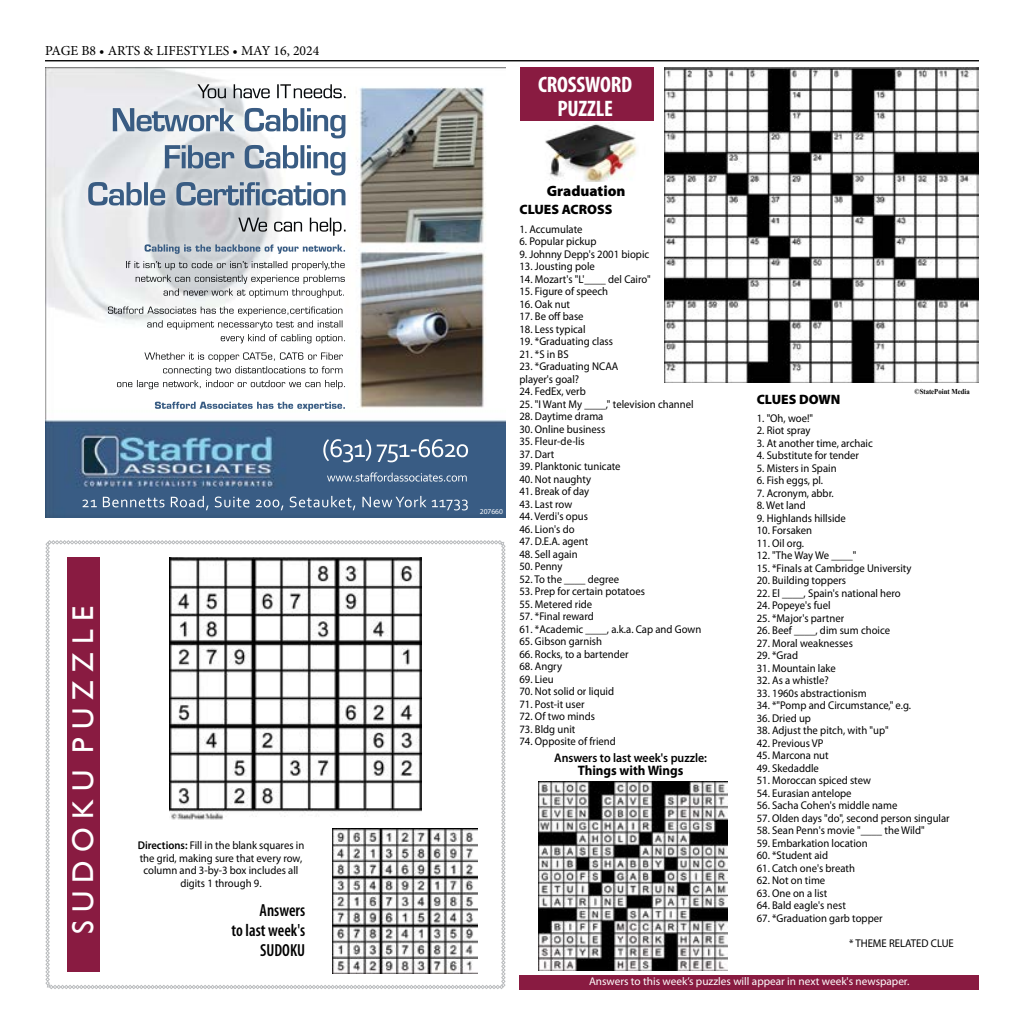
<style>
.page{position:relative;width:1024px;height:1035px;background:#fff}
.page>*{position:absolute;margin:0;border:0;box-sizing:border-box;transform-origin:0 0}
.t1{font:30px "Gill Sans";color:#fff}
.t2{font:700 condensed 22.5px/23.8px "Myriad Pro";letter-spacing:-.01em;color:#fff;text-align:center}
.t3{font:600 condensed 17.5px/20px "Myriad Pro";color:#000;text-align:right;scale:.95 1}
.t4{font:900 15px "Myriad Pro";color:#000}
.t5{font:13.75px "Minion Pro";color:#000}
.t6{font:700 13.75px "Myriad Pro";color:#000;scale:.95 1}
.t7{font:900 13.62px "Myriad Pro";color:#000}
.t8{font:600 12.5px "Myriad Pro";color:#000;scale:.95 1}
.t9{font:11.25px/12.5px "Myriad Pro";color:#000;scale:.95 1}
.t10{font:11.25px "Myriad Pro";color:#fff}
.t11{font:700 7.5px "Times New Roman";color:#000;scale:.9 1}
.t12{font:7.5px "Myriad Pro";color:#fff}
.s1{font-weight:600}
</style>
<div class="page">
<hr style="left:45px;top:60px;width:934px;height:1px;background:#000">
<img style="left:45px;top:68px;width:460px;height:449px">
<img style="left:664px;top:68px;width:315px;height:314px">
<div style="left:519px;top:975px;width:460px;height:15px;background:#891b41"></div>
<div style="left:520px;top:68px;width:133px;height:54px;background:#891b41"></div>
<img style="left:538px;top:781px;width:189px;height:189px">
<svg style="left:46px;top:540px;width:459px;height:449px"></svg>
<img style="left:333px;top:828px;width:145px;height:145px">
<div style="left:67px;top:558px;width:33px;height:414px;background:#891b41"></div>
<img style="left:170px;top:558px;width:251px;height:262px">
<img style="left:545px;top:124px;width:92px;height:58px">
<p class="t5" style="left:45px;top:41px;width:276px">PAGE B8 • ARTS &amp; LIFESTYLES • MAY 16, 2024</p>
<h1 class="t1" style="left:65px;top:934px;width:330px;rotate:-90deg">S U D O K U P U Z Z L E</h1>
<p class="t9" style="left:138px;top:839px;width:177px;text-align:center"><span class="s1">Directions:</span> Fill in the blank squares in the grid, making sure that every row, column and 3-by-3 box includes all digits 1 through 9.</p>
<h3 class="t3" style="left:232px;top:900px;width:79px">Answers<br>to last week's<br>SUDOKU</h3>
<h2 class="t2" style="left:538px;top:72px;width:95px">CROSSWORD<br>PUZZLE</h2>
<p class="t12" style="left:480px;top:507px;width:25px">207660</p>
<h3 class="t4" style="left:547px;top:181px;width:80px">Graduation</h3>
<p class="t7" style="left:519px;top:201px;width:94px">CLUES ACROSS</p>
<p class="t9" style="left:519px;top:222px;width:68px">1. Accumulate</p>
<p class="t9" style="left:519px;top:235px;width:83px">6. Popular pickup</p>
<p class="t9" style="left:519px;top:247px;width:138px">9. Johnny Depp's 2001 biopic</p>
<p class="t9" style="left:519px;top:260px;width:81px">13. Jousting pole</p>
<p class="t9" style="left:519px;top:272px;width:140px">14. Mozart's "L'____ del Cairo"</p>
<p class="t9" style="left:519px;top:285px;width:95px">15. Figure of speech</p>
<p class="t9" style="left:519px;top:297px;width:55px">16. Oak nut</p>
<p class="t9" style="left:519px;top:310px;width:69px">17. Be off base</p>
<p class="t9" style="left:519px;top:322px;width:71px">18. Less typical</p>
<p class="t9" style="left:519px;top:335px;width:100px">19. *Graduating class</p>
<p class="t9" style="left:519px;top:347px;width:53px">21. *S in BS</p>
<p class="t9" style="left:519px;top:360px;width:106px">23. *Graduating NCAA player's goal?</p>
<p class="t9" style="left:519px;top:385px;width:71px">24. FedEx, verb</p>
<p class="t9" style="left:519px;top:397px;width:185px">25. "I Want My ____," television channel</p>
<p class="t9" style="left:519px;top:410px;width:90px">28. Daytime drama</p>
<p class="t9" style="left:519px;top:422px;width:92px">30. Online business</p>
<p class="t9" style="left:519px;top:435px;width:70px">35. Fleur-de-lis</p>
<p class="t9" style="left:519px;top:447px;width:38px">37. Dart</p>
<p class="t9" style="left:519px;top:460px;width:108px">39. Planktonic tunicate</p>
<p class="t9" style="left:519px;top:472px;width:77px">40. Not naughty</p>
<p class="t9" style="left:519px;top:485px;width:75px">41. Break of day</p>
<p class="t9" style="left:519px;top:497px;width:57px">43. Last row</p>
<p class="t9" style="left:519px;top:510px;width:74px">44. Verdi's opus</p>
<p class="t9" style="left:519px;top:522px;width:60px">46. Lion's do</p>
<p class="t9" style="left:519px;top:535px;width:74px">47. D.E.A. agent</p>
<p class="t9" style="left:519px;top:547px;width:63px">48. Sell again</p>
<p class="t9" style="left:519px;top:560px;width:47px">50. Penny</p>
<p class="t9" style="left:519px;top:572px;width:107px">52. To the ____ degree</p>
<p class="t9" style="left:519px;top:585px;width:133px">53. Prep for certain potatoes</p>
<p class="t9" style="left:519px;top:597px;width:78px">55. Metered ride</p>
<p class="t9" style="left:519px;top:610px;width:80px">57. *Final reward</p>
<p class="t9" style="left:519px;top:622px;width:193px">61. *Academic ____, a.k.a. Cap and Gown</p>
<p class="t9" style="left:519px;top:635px;width:88px">65. Gibson garnish</p>
<p class="t9" style="left:519px;top:647px;width:116px">66. Rocks, to a bartender</p>
<p class="t9" style="left:519px;top:660px;width:46px">68. Angry</p>
<p class="t9" style="left:519px;top:672px;width:38px">69. Lieu</p>
<p class="t9" style="left:519px;top:685px;width:101px">70. Not solid or liquid</p>
<p class="t9" style="left:519px;top:697px;width:70px">71. Post-it user</p>
<p class="t9" style="left:519px;top:710px;width:81px">72. Of two minds</p>
<p class="t9" style="left:519px;top:722px;width:60px">73. Bldg unit</p>
<p class="t9" style="left:519px;top:735px;width:103px">74. Opposite of friend</p>
<p class="t8" style="left:554px;top:749px;width:162px">Answers to last week's puzzle:</p>
<p class="t6" style="left:578px;top:762px;width:113px">Things with Wings</p>
<p class="t11" style="left:914px;top:387px;width:63px">©StatePoint Media</p>
<p class="t7" style="left:757px;top:390px;width:85px">CLUES DOWN</p>
<p class="t9" style="left:757px;top:412px;width:61px">1. "Oh, woe!"</p>
<p class="t9" style="left:757px;top:424px;width:58px">2. Riot spray</p>
<p class="t9" style="left:757px;top:437px;width:124px">3. At another time, archaic</p>
<p class="t9" style="left:757px;top:449px;width:109px">4. Substitute for tender</p>
<p class="t9" style="left:757px;top:462px;width:86px">5. Misters in Spain</p>
<p class="t9" style="left:757px;top:474px;width:71px">6. Fish eggs, pl.</p>
<p class="t9" style="left:757px;top:487px;width:83px">7. Acronym, abbr.</p>
<p class="t9" style="left:757px;top:499px;width:53px">8. Wet land</p>
<p class="t9" style="left:757px;top:512px;width:95px">9. Highlands hillside</p>
<p class="t9" style="left:757px;top:524px;width:60px">10. Forsaken</p>
<p class="t9" style="left:757px;top:537px;width:51px">11. Oil org.</p>
<p class="t9" style="left:757px;top:549px;width:106px">12. "The Way We ____"</p>
<p class="t9" style="left:757px;top:562px;width:165px">15. *Finals at Cambridge University</p>
<p class="t9" style="left:757px;top:574px;width:96px">20. Building toppers</p>
<p class="t9" style="left:757px;top:587px;width:153px">22. El ____, Spain's national hero</p>
<p class="t9" style="left:757px;top:599px;width:79px">24. Popeye's fuel</p>
<p class="t9" style="left:757px;top:612px;width:94px">25. *Major's partner</p>
<p class="t9" style="left:757px;top:624px;width:142px">26. Beef ____, dim sum choice</p>
<p class="t9" style="left:757px;top:637px;width:103px">27. Moral weaknesses</p>
<p class="t9" style="left:757px;top:649px;width:45px">29. *Grad</p>
<p class="t9" style="left:757px;top:662px;width:85px">31. Mountain lake</p>
<p class="t9" style="left:757px;top:674px;width:77px">32. As a whistle?</p>
<p class="t9" style="left:757px;top:687px;width:117px">33. 1960s abstractionism</p>
<p class="t9" style="left:757px;top:699px;width:164px">34. *"Pomp and Circumstance," e.g.</p>
<p class="t9" style="left:757px;top:712px;width:59px">36. Dried up</p>
<p class="t9" style="left:757px;top:724px;width:140px">38. Adjust the pitch, with "up"</p>
<p class="t9" style="left:757px;top:737px;width:72px">42. Previous VP</p>
<p class="t9" style="left:757px;top:749px;width:77px">45. Marcona nut</p>
<p class="t9" style="left:757px;top:762px;width:67px">49. Skedaddle</p>
<p class="t9" style="left:757px;top:774px;width:122px">51. Moroccan spiced stew</p>
<p class="t9" style="left:757px;top:787px;width:101px">54. Eurasian antelope</p>
<p class="t9" style="left:757px;top:799px;width:149px">56. Sacha Cohen's middle name</p>
<p class="t9" style="left:757px;top:812px;width:205px">57. Olden days "do", second person singular</p>
<p class="t9" style="left:757px;top:824px;width:178px">58. Sean Penn's movie "____ the Wild"</p>
<p class="t9" style="left:757px;top:837px;width:118px">59. Embarkation location</p>
<p class="t9" style="left:757px;top:849px;width:77px">60. *Student aid</p>
<p class="t9" style="left:757px;top:862px;width:105px">61. Catch one's breath</p>
<p class="t9" style="left:757px;top:874px;width:74px">62. Not on time</p>
<p class="t9" style="left:757px;top:887px;width:76px">63. One on a list</p>
<p class="t9" style="left:757px;top:899px;width:95px">64. Bald eagle's nest</p>
<p class="t9" style="left:757px;top:912px;width:134px">67. *Graduation garb topper</p>
<p class="t9" style="left:849px;top:937px;width:112px">* THEME RELATED CLUE</p>
<p class="t10" style="left:589px;top:974px;width:322px">Answers to this week’s puzzles will appear in next week's newspaper.</p>
</div>
